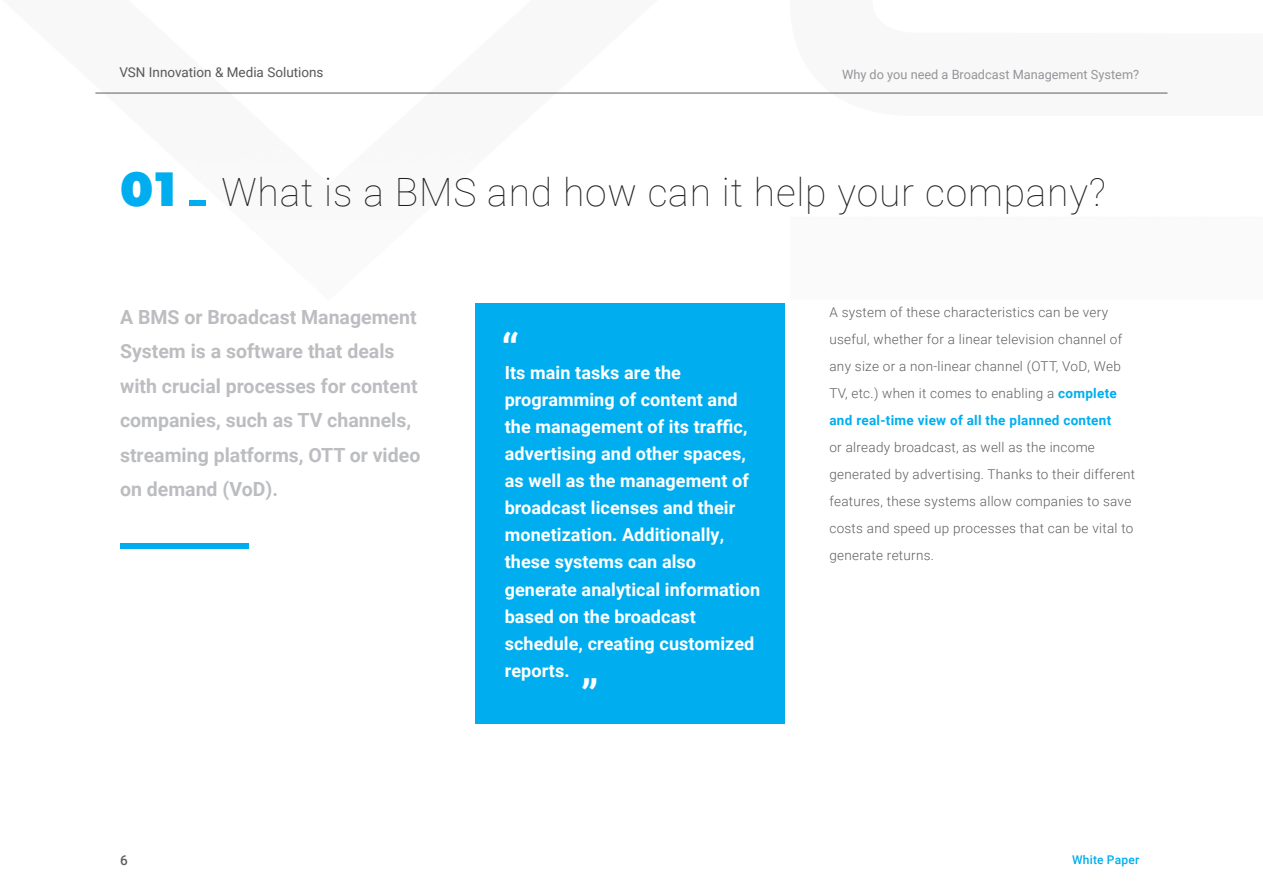
<style>
.page{position:relative;width:1263px;height:893px;background:#fff}
.page>*{position:absolute;margin:0;border:0;box-sizing:border-box;transform-origin:0 0}
.Contenido_oficina{font:900 48px "Montserrat";color:#00aeef}
.Basic_P{font:500 45px "Roboto";color:#fff}
.Subtítulo_página_ok{font:100 39px "Roboto";letter-spacing:.02em;color:#221f1f}
.Subtítulo_página_ok-2{font:700 19.5px/34.5px "Roboto";color:#bcbdc0}
.Basic_P-2{font:700 18px/27px "Roboto";letter-spacing:.005em;color:#fff}
.Basic_P-3{font:300 13.5px/27px "Roboto";letter-spacing:.02em;color:#5f5f5e}
.t1{font:13.5px "Roboto";color:#57585a}
.t2{font:500 13.5px "Roboto";color:#5f5f62}
.t3{font:12.75px "Roboto";color:#939598}
.t4{font:500 12px "Roboto";letter-spacing:.015em;color:#00aeef}
.s1{font-weight:700;color:#00aeef}
</style>
<div class="page">
<hr style="left:95px;top:93px;width:1072px;height:1px;background:#5f5f62">
<div style="left:189px;top:200px;width:16px;height:6px;background:#00aeef"></div>
<div style="left:120px;top:543px;width:128px;height:6px;background:#00aeef"></div>
<div style="left:475px;top:303px;width:309px;height:420px;background:#00aeef"></div>
<p class="t1" style="left:119px;top:63px;width:206px">VSN Innovation &amp; Media Solutions</p>
<p class="t3" style="left:842px;top:66px;width:299px">Why do you need a Broadcast Management System?</p>
<p class="Contenido_oficina" style="left:120px;top:153px;width:57px">01</p>
<p class="Subtítulo_página_ok" style="left:221px;top:165px;width:886px">What is a BMS and how can it help your company?</p>
<p class="Subtítulo_página_ok-2" style="left:120px;top:299px;width:302px">A BMS or Broadcast Management<br>System is a software that deals with crucial processes for content companies, such as TV channels, streaming platforms, OTT or video on demand (VoD).</p>
<p class="Basic_P" style="left:502px;top:318px;width:19px">“</p>
<p class="Basic_P-2" style="left:505px;top:359px;width:257px">Its main tasks are the programming of content and the management of its traffic, advertising and other spaces, as well as the management of broadcast licenses and their monetization. Additionally, these systems can also generate analytical information based on the broadcast schedule, creating customized reports.</p>
<p class="Basic_P" style="left:599px;top:702px;width:19px;rotate:-180deg">“</p>
<p class="Basic_P-3" style="left:829px;top:299px;width:307px">A system of these characteristics can be very useful, whether for a linear television channel of any size or a non-linear channel (OTT, VoD, Web TV, etc.) when it comes to enabling a <span class="s1">complete and real-time view of all the planned content<br></span>or already broadcast, as well as the income generated by advertising. Thanks to their different features, these systems allow companies to save costs and speed up processes that can be vital to generate returns.</p>
<p class="t2" style="left:120px;top:851px;width:9px">6</p>
<p class="t4" style="left:1072px;top:851px;width:69px">White Paper</p>
</div>
